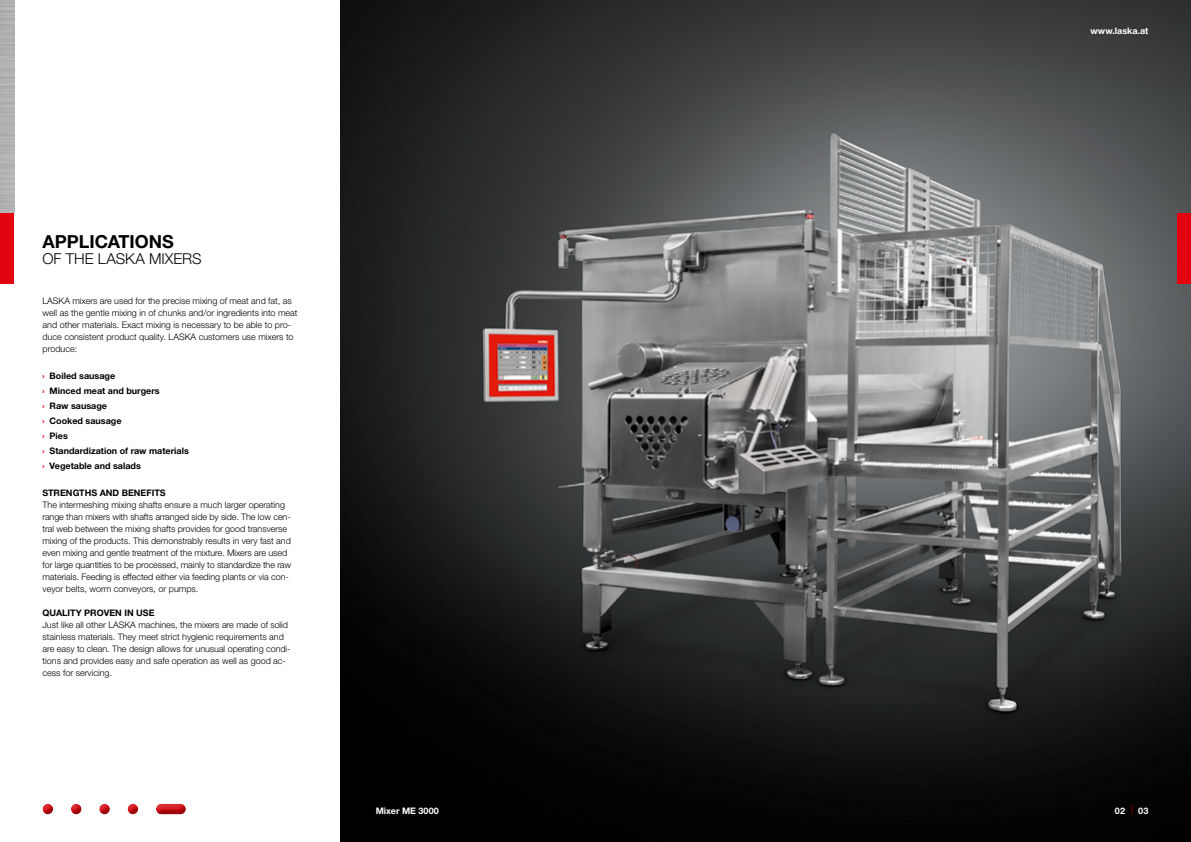
<style>
.page{position:relative;width:1191px;height:842px;background:#fff}
.page>*{position:absolute;margin:0;border:0;box-sizing:border-box;transform-origin:0 0}
.t1{font:700 18px "Helvetica Neue LTW1 G";color:#000}
.t2{font:300 15px "Helvetica Neue LTW1 G";color:#000}
.t3{font:300 9px/12px "Helvetica Neue LTW1 G";letter-spacing:-.005em;color:#000}
.t4{font:700 9px/15px "Helvetica Neue LTW1 G";color:#000}
.t5{font:700 9px "Helvetica Neue LTW1 G";color:#fff}
.s1{color:#e30210}
</style>
<div class="page">
<img style="left:340px;top:0;width:851px;height:842px">
<div style="left:38px;top:801px;width:23px;height:14px;background:#000;opacity:.25"></div>
<div style="left:66px;top:801px;width:23px;height:14px;background:#000;opacity:.25"></div>
<div style="left:95px;top:801px;width:22px;height:14px;background:#000;opacity:.25"></div>
<div style="left:123px;top:801px;width:23px;height:14px;background:#000;opacity:.25"></div>
<div style="left:151px;top:801px;width:42px;height:14px;background:#000;opacity:.25"></div>
<div style="left:1176px;top:213px;width:15px;height:70px;background:#e30210"></div>
<div style="left:0;top:213px;width:14px;height:70px;background:#e30210"></div>
<h1 class="t1" style="left:43px;top:231px;width:133px">APPLICATIONS</h1>
<h2 class="t2" style="left:43px;top:250px;width:160px">OF THE LASKA MIXERS</h2>
<p class="t3" style="left:43px;top:295px;width:256px">LASKA mixers are used for the precise mixing of meat and fat, as well as the gentle mixing in of chunks and/or ingredients into meat and other materials. Exact mixing is necessary to be able to pro&shy;duce consistent product quality. LASKA customers use mixers to produce:</p>
<p class="t4" style="left:43px;top:368px;width:148px"><span class="s1">›</span> Boiled sausage<br><span class="s1">›</span> Minced meat and burgers<br><span class="s1">›</span> Raw sausage<br><span class="s1">›</span> Cooked sausage<br><span class="s1">›</span> Pies<br><span class="s1">›</span> Standardization of raw materials <span class="s1">›</span> Vegetable and salads</p>
<p class="t4" style="left:43px;top:485px;width:125px">STRENGTHS AND BENEFITS</p>
<p class="t3" style="left:43px;top:499px;width:250px">The intermeshing mixing shafts ensure a much larger operating range than mixers with shafts arranged side by side. The low cen&shy;tral web between the mixing shafts provides for good transverse mixing of the products. This demonstrably results in very fast and even mixing and gentle treatment of the mixture. Mixers are used for large quantities to be processed, mainly to standardize the raw materials. Feeding is effected either via feeding plants or via con&shy;veyor belts, worm conveyors, or pumps.</p>
<p class="t4" style="left:43px;top:605px;width:113px">QUALITY PROVEN IN USE</p>
<p class="t3" style="left:43px;top:619px;width:249px">Just like all other LASKA machines, the mixers are made of solid stainless materials. They meet strict hygienic requirements and are easy to clean. The design allows for unusual operating condi&shy;tions and provides easy and safe operation as well as good ac&shy;cess for servicing.</p>
<p class="t5" style="left:376px;top:805px;width:64px">Mixer ME 3000</p>
<p class="t5" style="left:1090px;top:25px;width:59px">www.laska.at</p>
<p class="t5" style="left:1115px;top:805px;width:35px">02 <sup>|</sup> 03</p>
</div>
